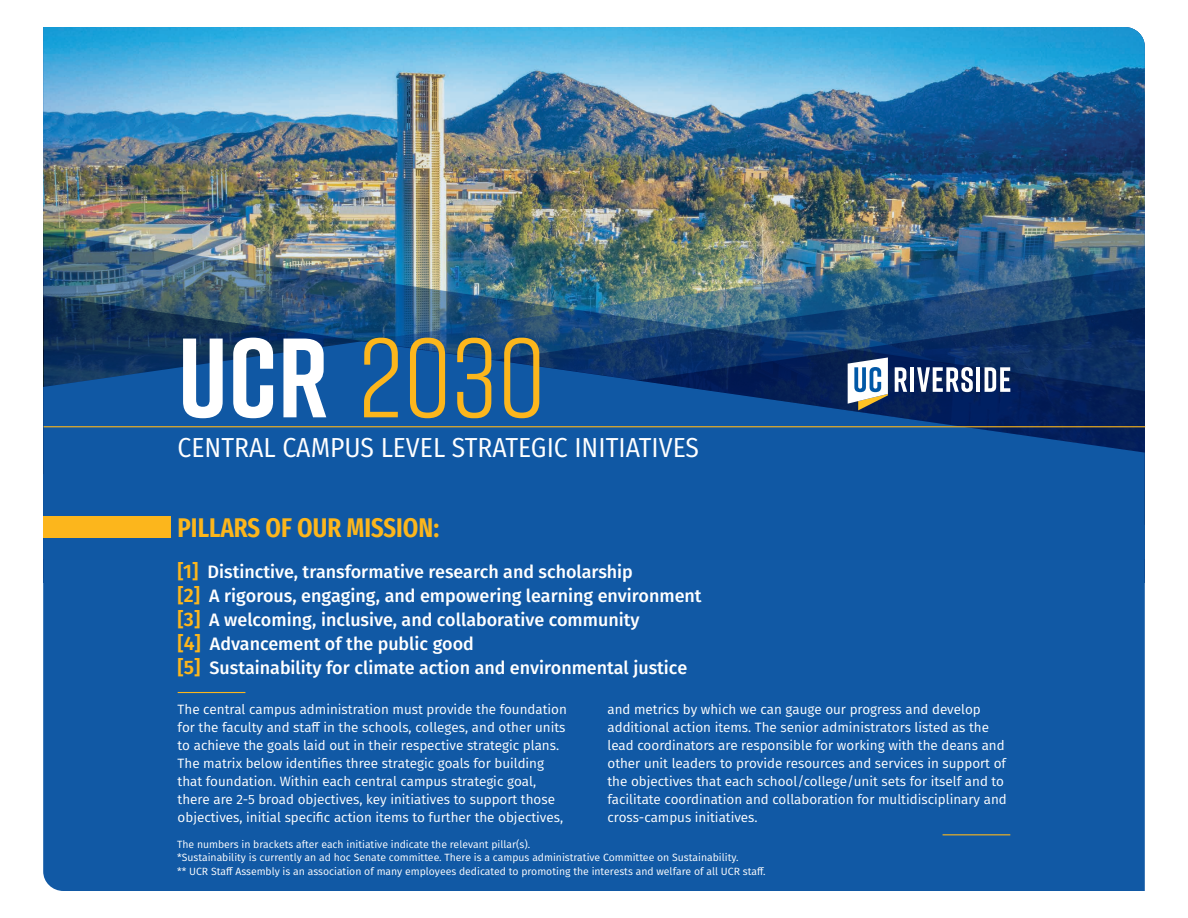
<style>
.page{position:relative;width:1188px;height:918px;background:#fff}
.page>*{position:absolute;margin:0;border:0;box-sizing:border-box;transform-origin:0 0}
.t1{font:112.5px "Rift";color:#fcb61c}
.t2{font:27.6px "Fira Sans Condensed";color:#fff}
.t3{font:600 27px "Fira Sans Compressed";color:#fcb61c}
.t4{font:500 18px/24px "Fira Sans";color:#fff}
.t5{font:13.5px/18px "Fira Sans";color:#fff}
.t6{font:10.5px/13.5px "Fira Sans";color:#fff}
.s1{font-weight:700;color:#fff}
.s2{font-weight:600;font-size:19.5px;color:#fcb61c}
</style>
<div class="page">
<img style="left:43px;top:27px;width:1102px;height:176px">
<img style="left:44px;top:167px;width:1100px;height:36px">
<img style="left:43px;top:203px;width:1102px;height:19px">
<img style="left:43px;top:222px;width:1102px;height:59px">
<img style="left:43px;top:284px;width:1102px;height:57px">
<div style="left:43px;top:559px;width:1102px;height:332px;background:#1159a5"></div>
<svg style="left:43px;top:341px;width:1102px;height:218px;background:#0f4f96"></svg>
<hr style="left:44px;top:426px;width:1101px;height:1px;background:#fcb61c">
<div style="left:43px;top:517px;width:128px;height:21px;background:#fcb61c"></div>
<hr style="left:178px;top:692px;width:67px;height:1px;background:#fcb61c">
<hr style="left:943px;top:834px;width:67px;height:1px;background:#fcb61c">
<hr style="left:977px;top:367px;width:3px;height:25px;background:#fff">
<svg style="left:985px;top:367px;width:25px;height:25px"></svg>
<svg style="left:895px;top:367px;width:12px;height:25px"></svg>
<hr style="left:910px;top:367px;width:4px;height:25px;background:#fff">
<svg style="left:917px;top:367px;width:56px;height:25px"></svg>
<svg style="left:848px;top:357px;width:40px;height:53px"></svg>
<h1 class="t1" style="left:178px;top:299px;width:370px"><span class="s1">UCR</span> 2030</h1>
<h2 class="t2" style="left:178px;top:427px;width:523px">CENTRAL CAMPUS LEVEL STRATEGIC INITIATIVES</h2>
<h3 class="t3" style="left:178px;top:506px;width:263px">PILLARS OF OUR MISSION:</h3>
<p class="t4" style="left:178px;top:559px;width:526px"><span class="s2">[1]</span> Distinctive, transformative research and scholarship<br><span class="s2">[2]</span> A rigorous, engaging, and empowering learning environment <span class="s2">[3]</span> A welcoming, inclusive, and collaborative community<br><span class="s2">[4]</span> Advancement of the public good<br><span class="s2">[5]</span> Sustainability for climate action and environmental justice</p>
<p class="t5" style="left:178px;top:700px;width:391px">The central campus administration must provide the foundation for the faculty and staff in the schools, colleges, and other units to achieve the goals laid out in their respective strategic plans.<br>The matrix below identifies three strategic goals for building that foundation. Within each central campus strategic goal, there are 2-5 broad objectives, key initiatives to support those objectives, initial specific action items to further the objectives,</p>
<p class="t5" style="left:608px;top:700px;width:401px">and metrics by which we can gauge our progress and develop additional action items. The senior administrators listed as the lead coordinators are responsible for working with the deans and other unit leaders to provide resources and services in support of the objectives that each school/college/unit sets for itself and to facilitate coordination and collaboration for multidisciplinary and cross-campus initiatives.</p>
<p class="t6" style="left:177px;top:837px;width:590px">The numbers in brackets after each initiative indicate the relevant pillar(s).<br>*Sustainability is currently an ad hoc Senate committee. There is a campus administrative Committee on Sustainability.<br>** UCR Staff Assembly is an association of many employees dedicated to promoting the interests and welfare of all UCR staff.</p>
</div>
